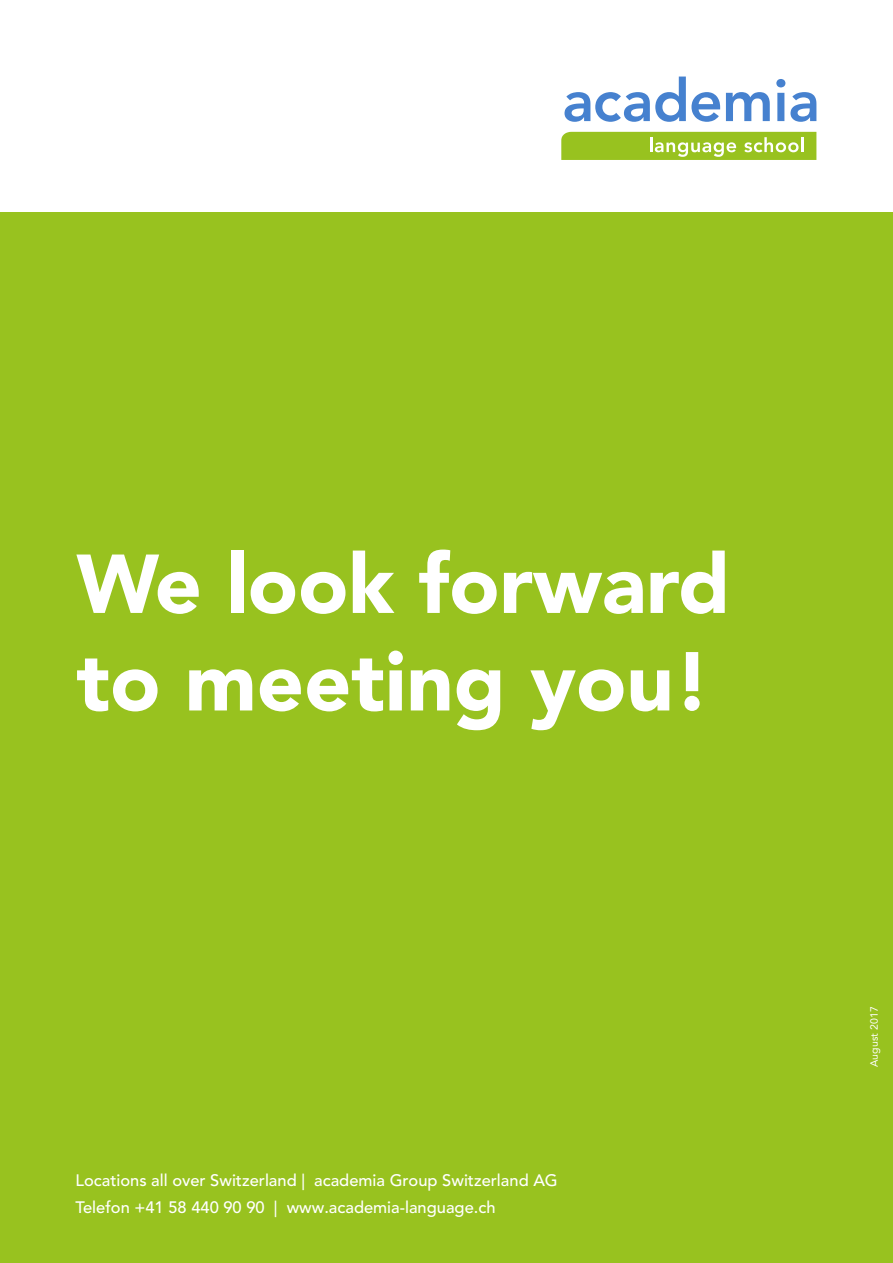
<style>
.page{position:relative;width:893px;height:1263px;background:#fff}
.page>*{position:absolute;margin:0;border:0;box-sizing:border-box;transform-origin:0 0}
.t1{font:900 82.5px/97.5px "Avenir LT";color:#fff}
.t2{font:500 16.5px "Avenir LT Std";color:#fff}
.t3{font:500 16.5px "Avenir LT";color:#fff}
.t4{font:10.5px "Avenir LT";letter-spacing:.01em;color:#fff}
.s1{font-family:"Avenir LT"}
</style>
<div class="page">
<div style="left:0;top:213px;width:893px;height:1050px;background:#98c21f"></div>
<svg style="left:564px;top:77px;width:156px;height:45px"></svg>
<svg style="left:726px;top:92px;width:44px;height:29px"></svg>
<svg style="left:776px;top:79px;width:40px;height:43px"></svg>
<svg style="left:561px;top:132px;width:255px;height:28px;background:#a3c837"></svg>
<hr style="left:801px;top:137px;width:3px;height:15px;background:#fff">
<h1 class="t1" style="left:77px;top:535px;width:655px">We look forward to meeting you!</h1>
<p class="t2" style="left:75px;top:1171px;width:484px">Locations all over Switzerland <span class="s1">| academia Group Switzerland AG</span></p>
<p class="t3" style="left:75px;top:1197px;width:422px">Telefon +41 58 440 90 90 | www.academia-language.ch</p>
<p class="t4" style="left:868px;top:1067px;width:62px;rotate:-90deg">August 2017</p>
</div>
